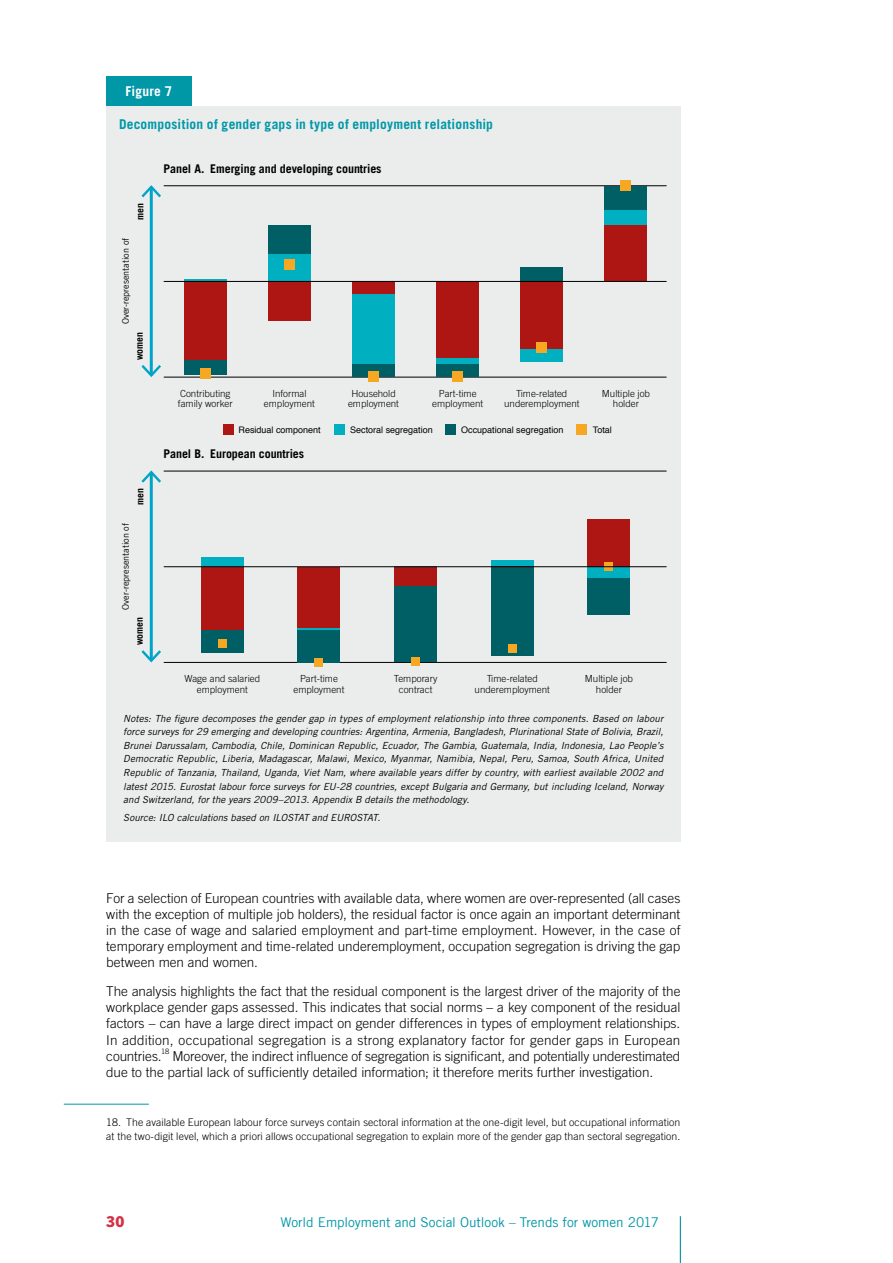
<style>
.page{position:relative;width:893px;height:1263px;background:#fff}
.page>*{position:absolute;margin:0;border:0;box-sizing:border-box;transform-origin:0 0}
.t1{font:800 15px "Trade Gothic Next SR Pro";color:#d53146}
.t2{font:300 13.5px/16px "Trade Gothic LT Com";color:#000;text-align:justify}
.t3{font:700 13.5px "Trade Gothic LT Com";letter-spacing:.015em;color:#0097a7}
.t4{font:13.5px "Trade Gothic LT Com";letter-spacing:-.005em;color:#0097a7}
.t5{font:700 13.5px "Trade Gothic LT Com";letter-spacing:.015em;color:#fff}
.t6{font:700 12px "Trade Gothic LT Com";letter-spacing:-.005em;color:#000}
.t7{font:300 10.5px/13.5px "Trade Gothic LT Com";letter-spacing:.01em;color:#000}
.t8{font:italic 9.75px/13.5px "Trade Gothic LT Com";letter-spacing:.005em;color:#000;text-align:justify}
.t9{font:300 9.75px/10.5px "Trade Gothic LT Com";color:#000;text-align:center}
.t10{font:700 9.75px "Trade Gothic LT Com";color:#000}
.t11{font:9px "Helvetica";color:#020203}
.t12{font:9px "Trade Gothic LT Com";color:#000}
.t13{font:300 7.35px "Trade Gothic LT Com";color:#000}
</style>
<div class="page">
<hr style="left:680px;top:1216px;width:1px;height:47px;background:#0097a7">
<hr style="left:64px;top:1104px;width:85px;height:1px;background:#0097a7">
<div style="left:106px;top:106px;width:574px;height:736px;background:#eaedec"></div>
<hr style="left:164px;top:185px;width:502px;height:1px;background:#000">
<hr style="left:164px;top:377px;width:502px;height:1px;background:#000">
<hr style="left:150px;top:188px;width:3px;height:186px;background:#00a4c8">
<svg style="left:141px;top:185px;width:20px;height:12px"></svg>
<svg style="left:141px;top:365px;width:20px;height:12px"></svg>
<hr style="left:164px;top:471px;width:502px;height:1px;background:#000">
<hr style="left:164px;top:662px;width:502px;height:1px;background:#000">
<hr style="left:150px;top:473px;width:3px;height:187px;background:#00a4c8">
<svg style="left:141px;top:470px;width:20px;height:13px"></svg>
<svg style="left:141px;top:650px;width:20px;height:12px"></svg>
<div style="left:184px;top:360px;width:43px;height:15px;background:#005e65"></div>
<div style="left:184px;top:281px;width:43px;height:79px;background:#ae1613"></div>
<hr style="left:184px;top:280px;width:43px;height:1px;background:#00afc0">
<div style="left:268px;top:281px;width:43px;height:40px;background:#ae1613"></div>
<div style="left:268px;top:254px;width:43px;height:27px;background:#00afc0"></div>
<div style="left:268px;top:225px;width:43px;height:29px;background:#005e65"></div>
<div style="left:352px;top:363px;width:43px;height:14px;background:#005e65"></div>
<div style="left:352px;top:294px;width:43px;height:69px;background:#00afc0"></div>
<div style="left:352px;top:281px;width:43px;height:13px;background:#ae1613"></div>
<div style="left:436px;top:363px;width:43px;height:14px;background:#005e65"></div>
<div style="left:436px;top:358px;width:43px;height:5px;background:#00afc0"></div>
<div style="left:436px;top:281px;width:43px;height:77px;background:#ae1613"></div>
<div style="left:521px;top:348px;width:42px;height:14px;background:#00afc0"></div>
<div style="left:521px;top:281px;width:42px;height:67px;background:#ae1613"></div>
<div style="left:521px;top:267px;width:42px;height:14px;background:#005e65"></div>
<div style="left:605px;top:225px;width:42px;height:56px;background:#ae1613"></div>
<div style="left:605px;top:210px;width:42px;height:15px;background:#00afc0"></div>
<div style="left:605px;top:186px;width:42px;height:24px;background:#005e65"></div>
<div style="left:200px;top:368px;width:10px;height:10px;background:#f7a823"></div>
<div style="left:284px;top:260px;width:10px;height:10px;background:#f7a823"></div>
<div style="left:369px;top:372px;width:10px;height:10px;background:#f7a823"></div>
<div style="left:453px;top:372px;width:10px;height:10px;background:#f7a823"></div>
<div style="left:537px;top:342px;width:10px;height:11px;background:#f7a823"></div>
<div style="left:621px;top:181px;width:10px;height:10px;background:#f7a823"></div>
<div style="left:223px;top:424px;width:11px;height:10px;background:#ae1613"></div>
<div style="left:334px;top:424px;width:11px;height:10px;background:#00afc0"></div>
<div style="left:445px;top:424px;width:11px;height:10px;background:#005e65"></div>
<div style="left:201px;top:630px;width:43px;height:23px;background:#005e65"></div>
<div style="left:201px;top:567px;width:43px;height:63px;background:#ae1613"></div>
<div style="left:201px;top:557px;width:43px;height:10px;background:#00afc0"></div>
<div style="left:298px;top:630px;width:42px;height:32px;background:#005e65"></div>
<hr style="left:298px;top:628px;width:42px;height:2px;background:#00afc0">
<div style="left:298px;top:567px;width:42px;height:61px;background:#ae1613"></div>
<div style="left:394px;top:586px;width:43px;height:76px;background:#005e65"></div>
<div style="left:394px;top:567px;width:43px;height:19px;background:#ae1613"></div>
<div style="left:491px;top:567px;width:43px;height:88px;background:#005e65"></div>
<hr style="left:491px;top:565px;width:43px;height:2px;background:#ae1613">
<div style="left:491px;top:560px;width:43px;height:5px;background:#00afc0"></div>
<div style="left:588px;top:578px;width:42px;height:36px;background:#005e65"></div>
<div style="left:588px;top:567px;width:42px;height:11px;background:#00afc0"></div>
<div style="left:588px;top:519px;width:42px;height:48px;background:#ae1613"></div>
<div style="left:576px;top:424px;width:11px;height:10px;background:#f7a823"></div>
<div style="left:218px;top:639px;width:9px;height:8px;background:#f7a823"></div>
<div style="left:315px;top:658px;width:8px;height:8px;background:#f7a823"></div>
<div style="left:411px;top:657px;width:9px;height:9px;background:#f7a823"></div>
<div style="left:508px;top:644px;width:9px;height:9px;background:#f7a823"></div>
<svg style="left:605px;top:562px;width:8px;height:9px"></svg>
<hr style="left:164px;top:281px;width:502px;height:1px;background:#000">
<hr style="left:164px;top:566px;width:502px;height:1px;background:#000">
<div style="left:106px;top:77px;width:85px;height:29px;background:#0097a7"></div>
<p class="t5" style="left:125px;top:83px;width:48px">Figure 7</p>
<p class="t3" style="left:119px;top:116px;width:375px">Decomposition of gender gaps in type of employment relationship</p>
<p class="t10" style="left:134px;top:220px;width:18px;rotate:-90deg">men</p>
<p class="t12" style="left:120px;top:324px;width:88px;rotate:-90deg">Over-representation of</p>
<p class="t10" style="left:133px;top:360px;width:30px;rotate:-90deg">women</p>
<p class="t10" style="left:134px;top:505px;width:18px;rotate:-90deg">men</p>
<p class="t12" style="left:120px;top:610px;width:88px;rotate:-90deg">Over-representation of</p>
<p class="t10" style="left:133px;top:645px;width:30px;rotate:-90deg">women</p>
<p class="t6" style="left:164px;top:161px;width:219px">Panel A. Emerging and developing countries</p>
<p class="t9" style="left:178px;top:388px;width:56px;text-align:left">Contributing family worker</p>
<p class="t9" style="left:264px;top:388px;width:52px">Informal employment</p>
<p class="t9" style="left:348px;top:388px;width:52px">Household employment</p>
<p class="t9" style="left:432px;top:388px;width:52px">Part-time employment</p>
<p class="t9" style="left:504px;top:388px;width:77px">Time-related underemployment</p>
<p class="t9" style="left:602px;top:388px;width:50px">Multiple job holder</p>
<p class="t11" style="left:239px;top:422px;width:84px">Residual component</p>
<p class="t11" style="left:350px;top:422px;width:84px">Sectoral segregation</p>
<p class="t11" style="left:461px;top:422px;width:104px">Occupational segregation</p>
<p class="t11" style="left:593px;top:422px;width:21px">Total</p>
<p class="t6" style="left:164px;top:446px;width:142px">Panel B. European countries</p>
<p class="t9" style="left:184px;top:673px;width:77px">Wage and salaried employment</p>
<p class="t9" style="left:294px;top:673px;width:52px">Part-time employment</p>
<p class="t9" style="left:394px;top:673px;width:45px">Temporary contract</p>
<p class="t9" style="left:475px;top:673px;width:77px">Time-related underemployment</p>
<p class="t9" style="left:585px;top:673px;width:50px">Multiple job holder</p>
<p class="t8" style="left:123px;top:712px;width:542px">Notes: The figure decomposes the gender gap in types of employment relationship into three components. Based on labour force surveys for 29 emerging and developing countries: Argentina, Armenia, Bangladesh, Plurinational State of Bolivia, Brazil, Brunei Darussalam, Cambodia, Chile, Dominican Republic, Ecuador, The Gambia, Guatemala, India, Indonesia, Lao People’s Democratic Republic, Liberia, Madagascar, Malawi, Mexico, Myanmar, Namibia, Nepal, Peru, Samoa, South Africa, United Republic of Tanzania, Thailand, Uganda, Viet Nam, where available years differ by country, with earliest available 2002 and latest 2015. Eurostat labour force surveys for EU-28 countries, except Bulgaria and Germany, but including Iceland, Norway and Switzerland, for the years 2009–2013. Appendix B details the methodology.</p>
<p class="t8" style="left:123px;top:810px;width:259px">Source: ILO calculations based on ILOSTAT and EUROSTAT.</p>
<p class="t2" style="left:106px;top:890px;width:576px">For a selection of European countries with available data, where women are over-represented (all cases with the exception of multiple job holders), the residual factor is once again an important determinant in the case of wage and salaried employment and part-time employment. However, in the case of temporary employment and time-related underemployment, occupation segregation is driving the gap between men and women.</p>
<p class="t2" style="left:106px;top:983px;width:576px">The analysis highlights the fact that the residual component is the largest driver of the majority of the workplace gender gaps assessed. This indicates that social norms – a key component of the residual factors – can have a large direct impact on gender differences in types of employment relationships.<br>In addition, occupational segregation is a strong explanatory factor for gender gaps in European countries.</p>
<p class="t13" style="left:161px;top:1047px;width:10px">18</p>
<p class="t2" style="left:106px;top:1048px;width:575px;text-indent:66px">Moreover, the indirect influence of segregation is significant, and potentially underestimated due to the partial lack of sufficiently detailed information; it therefore merits further investigation.</p>
<p class="t7" style="left:106px;top:1115px;width:576px">18. The available European labour force surveys contain sectoral information at the one-digit level, but occupational information at the two-digit level, which a priori allows occupational segregation to explain more of the gender gap than sectoral segregation.</p>
<p class="t1" style="left:106px;top:1211px;width:20px">30</p>
<p class="t4" style="left:280px;top:1214px;width:380px">World Employment and Social Outlook – Trends for women 2017</p>
</div>
